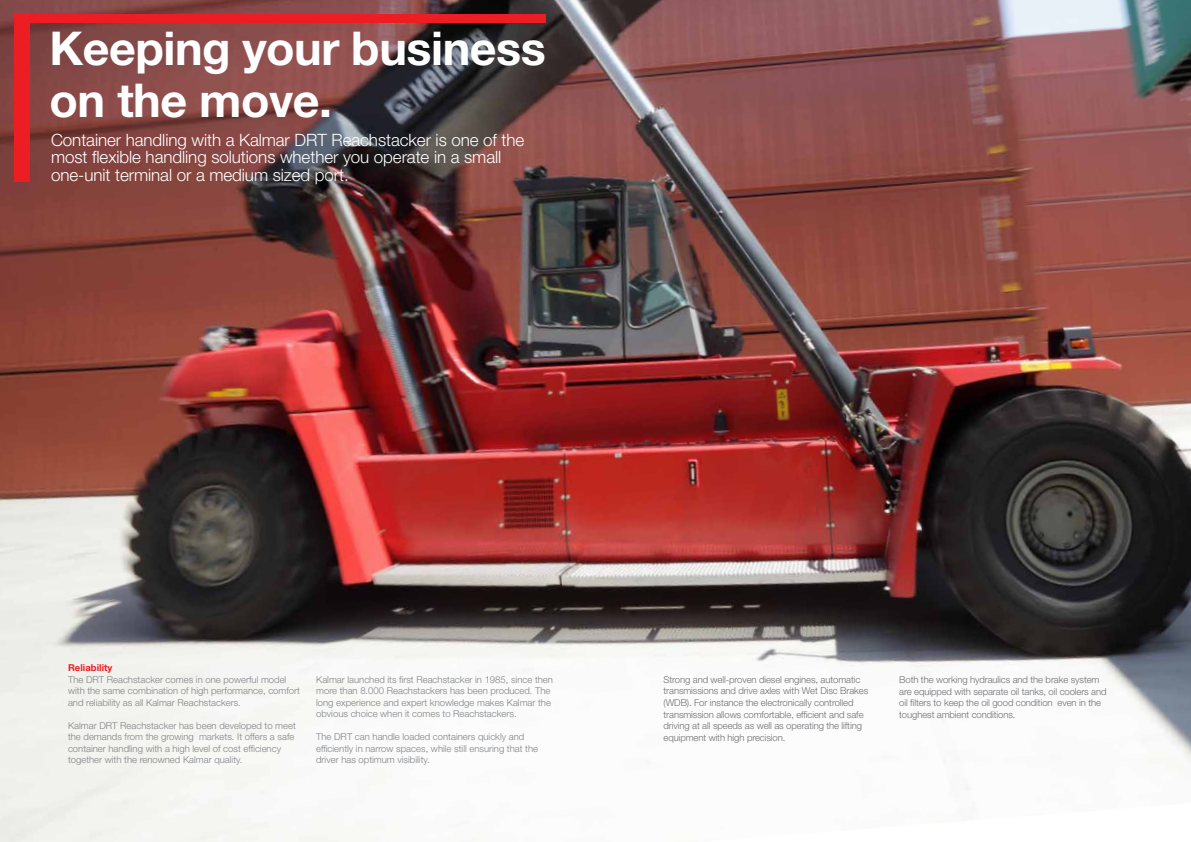
<style>
.page{position:relative;width:1191px;height:842px;background:#fff}
.page>*{position:absolute;margin:0;border:0;box-sizing:border-box;transform-origin:0 0}
.t1{font:700 46.6px/51.4px "Helvetica Neue LT Std";letter-spacing:-.01em;color:#fff}
.t2{font:300 17px/17.4px "Helvetica Neue LT Std";letter-spacing:-.005em;color:#fff}
.t3{font:300 9.5px/11.5px "Helvetica Neue LT Std";color:#808285}
.t4{font:300 9.5px/11.5px "Helvetica Neue LT Std";letter-spacing:-.01em;color:#6d6e71}
.t5{font:700 9.5px "Helvetica Neue LT Std";letter-spacing:.005em;color:#ed1d24}
</style>
<div class="page">
<img style="left:0;top:0;width:1191px;height:842px">
<div style="left:14px;top:14px;width:532px;height:9px;background:#ed1d24"></div>
<div style="left:14px;top:14px;width:16px;height:168px;background:#ed1d24"></div>
<h1 class="t1" style="left:50px;top:22px;width:498px">Keeping your business on the move.</h1>
<h2 class="t2" style="left:51px;top:131px;width:475px">Container handling with a Kalmar DRT Reachstacker is one of the most flexible handling solutions whether you operate in a small one-unit terminal or a medium sized port.</h2>
<p class="t5" style="left:68px;top:662px;width:46px">Reliability</p>
<p class="t3" style="left:68px;top:673px;width:233px">The DRT Reachstacker comes in one powerful model with the same combination of high performance, comfort and reliability as all Kalmar Reachstackers.</p>
<p class="t3" style="left:68px;top:719px;width:229px">Kalmar DRT Reachstacker has been developed to meet the demands from the growing markets. It offers a safe container handling with a high level of cost efficiency together with the renowned Kalmar quality.</p>
<p class="t3" style="left:316px;top:673px;width:238px">Kalmar launched its first Reachstacker in 1985, since then more than 8.000 Reachstackers has been produced. The long experience and expert knowledge makes Kalmar the obvious choice when it comes to Reachstackers.</p>
<p class="t3" style="left:316px;top:731px;width:223px">The DRT can handle loaded containers quickly and efficiently in narrow spaces, while still ensuring that the driver has optimum visibility.</p>
<p class="t4" style="left:663px;top:674px;width:206px">Strong and well-proven diesel engines, automatic transmissions and drive axles with Wet Disc Brakes (WDB). For instance the electronically controlled transmission allows comfortable, efficient and safe driving at all speeds as well as operating the lifting equipment with high precision.</p>
<p class="t4" style="left:899px;top:674px;width:209px">Both the working hydraulics and the brake system are equipped with separate oil tanks, oil coolers and oil filters to keep the oil good condition even in the toughest ambient conditions.</p>
</div>
